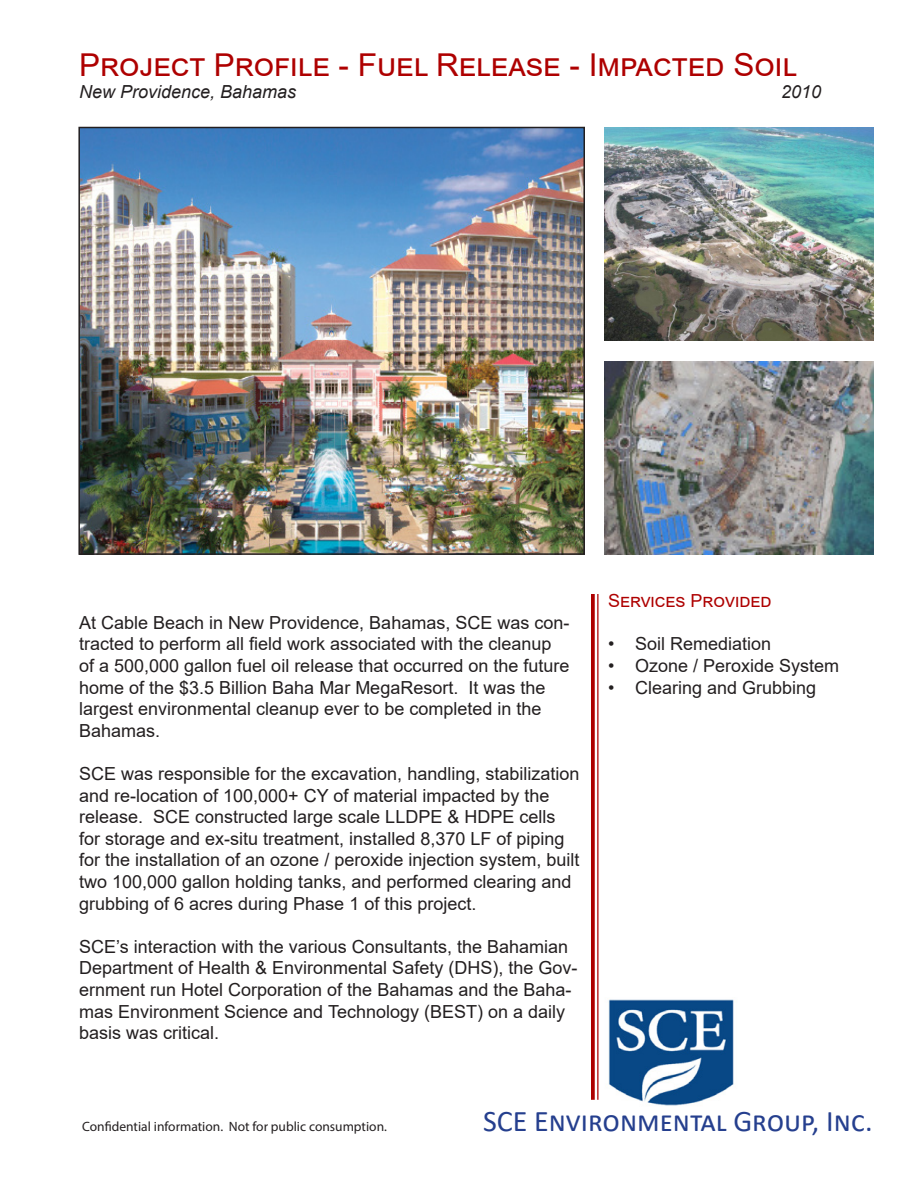
<style>
.page{position:relative;width:918px;height:1188px;background:#fff}
.page>*{position:absolute;margin:0;border:0;box-sizing:border-box;transform-origin:0 0}
.t1{font:31.5px "Arial";color:#ae0000}
.t2{font:30px "Calibri";color:#253f8e}
.t3{font:18px/21.6px "Arial";color:#231f20}
.t4{font:italic 18px "Arial";color:#231f20}
.t5{font:18px "Arial";color:#ae0000}
.t6{font:13.5px "Myriad Pro";color:#231f20}
</style>
<div class="page">
<img style="left:598px;top:997px;width:136px;height:109px">
<img style="left:81px;top:130px;width:501px;height:422px">
<div style="left:78px;top:127px;width:507px;height:428px;border:2px solid #231f20"></div>
<hr style="left:597px;top:594px;width:1px;height:506px;background:#ae0000">
<svg style="left:591px;top:594px;width:4px;height:506px;background:#b30f0f"></svg>
<img style="left:604px;top:128px;width:269px;height:213px">
<img style="left:604px;top:362px;width:269px;height:193px">
<p class="t1" style="left:79px;top:43px;width:719px">Project Profile - Fuel Release - Impacted Soil</p>
<p class="t4" style="left:79px;top:80px;width:219px">New Providence, Bahamas</p>
<p class="t4" style="left:781px;top:80px;width:42px">2010</p>
<p class="t3" style="left:79px;top:611px;width:492px">At Cable Beach in New Providence, Bahamas, SCE was con&shy;tracted to perform all field work associated with the cleanup of a 500,000 gallon fuel oil release that occurred on the future home of the $3.5 Billion Baha Mar MegaResort. It was the largest environmental cleanup ever to be completed in the Bahamas.</p>
<p class="t3" style="left:79px;top:763px;width:502px">SCE was responsible for the excavation, handling, stabilization and re-location of 100,000+ CY of material impacted by the release. SCE constructed large scale LLDPE &amp; HDPE cells for storage and ex-situ treatment, installed 8,370 LF of piping for the installation of an ozone / peroxide injection system, built two 100,000 gallon holding tanks, and performed clearing and grubbing of 6 acres during Phase 1 of this project.</p>
<p class="t3" style="left:79px;top:935px;width:500px">SCE’s interaction with the various Consultants, the Bahamian Department of Health &amp; Environmental Safety (DHS), the Gov&shy;ernment run Hotel Corporation of the Bahamas and the Baha&shy;mas Environment Science and Technology (BEST) on a daily basis was critical.</p>
<p class="t5" style="left:608px;top:588px;width:165px">Services Provided</p>
<p class="t3" style="left:608px;top:633px;width:165px">• Soil Remediation</p>
<p class="t3" style="left:608px;top:655px;width:233px">• Ozone / Peroxide System</p>
<p class="t3" style="left:608px;top:676px;width:210px">• Clearing and Grubbing</p>
<p class="t6" style="left:82px;top:1118px;width:306px">Confidential information. Not for public consumption.</p>
<p class="t2" style="left:483px;top:1100px;width:391px">SCE Environmental Group, Inc.</p>
</div>
